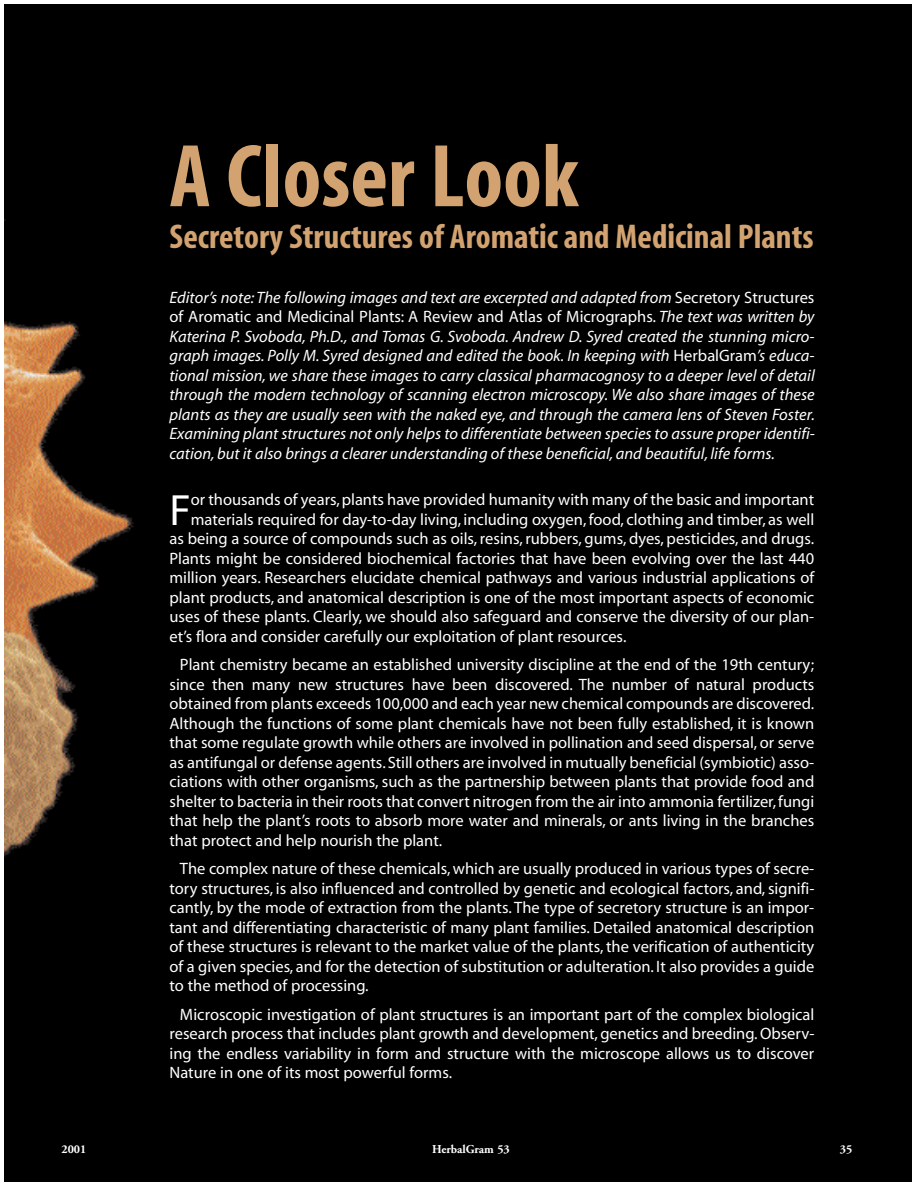
<style>
.page{position:relative;width:918px;height:1188px;background:#fff}
.page>*{position:absolute;margin:0;border:0;box-sizing:border-box;transform-origin:0 0}
.t1{font:90px "Myriad MM 700 300";color:#d2a370}
.t2{font:43.95px "Myriad MM 400 600";color:#fff}
.t3{font:34.5px "Myriad MM 700 300";color:#d2a370}
.t4{font:16.5px/19.5px "Myriad MM 400 600";color:#fff;text-align:justify}
.t5{font:16.5px/19.5px "Myriad MM It 400 600";color:#fff;text-align:justify}
.t6{font:700 12px "Adobe Garamond";color:#fff}
.s1{font-family:"Myriad MM 400 600"}
.s2{font-family:"Myriad MM It 400 600"}
</style>
<div class="page">
<div style="left:4px;top:4px;width:908px;height:1178px;background:#000"></div>
<h1 class="t1" style="left:170px;top:147px;width:411px">A Closer Look</h1>
<h3 class="t3" style="left:170px;top:226px;width:646px">Secretory Structures of Aromatic and Medicinal Plants</h3>
<p class="t5" style="left:170px;top:289px;width:647px">Editor’s note: The following images and text are excerpted and adapted from <span class="s1">Secretory Structures</span></p>
<p class="t4" style="left:170px;top:308px;width:647px">of Aromatic and Medicinal Plants: A Review and Atlas of Micrographs<span class="s2">. The text was written by</span></p>
<p class="t5" style="left:169px;top:328px;width:647px">Katerina P. Svoboda, Ph.D., and Tomas G. Svoboda. Andrew D. Syred created the stunning micro&shy;graph images. Polly M. Syred designed and edited the book. In keeping with <span class="s1">HerbalGram</span>’s educa&shy;tional mission, we share these images to carry classical pharmacognosy to a deeper level of detail through the modern technology of scanning electron microscopy. We also share images of these plants as they are usually seen with the naked eye, and through the camera lens of Steven Foster.<br>Examining plant structures not only helps to differentiate between species to assure proper identifi&shy;cation, but it also brings a clearer understanding of these beneficial, and beautiful, life forms.</p>
<h2 class="t2" style="left:170px;top:493px;width:23px">F</h2>
<p class="t4" style="left:191px;top:491px;width:625px">or thousands of years, plants have provided humanity with many of the basic and important</p>
<p class="t4" style="left:191px;top:511px;width:625px">materials required for day-to-day living, including oxygen, food, clothing and timber, as well</p>
<p class="t4" style="left:169px;top:530px;width:646px">as being a source of compounds such as oils, resins, rubbers, gums, dyes, pesticides, and drugs.</p>
<p class="t4" style="left:169px;top:550px;width:646px">Plants might be considered biochemical factories that have been evolving over the last 440</p>
<p class="t4" style="left:169px;top:569px;width:646px">million years. Researchers elucidate chemical pathways and various industrial applications of</p>
<p class="t4" style="left:169px;top:589px;width:646px">plant products, and anatomical description is one of the most important aspects of economic</p>
<p class="t4" style="left:169px;top:608px;width:646px">uses of these plants. Clearly, we should also safeguard and conserve the diversity of our plan-</p>
<p class="t4" style="left:169px;top:628px;width:458px">et’s flora and consider carefully our exploitation of plant resources.</p>
<p class="t4" style="left:169px;top:656px;width:646px;text-indent:11px">Plant chemistry became an established university discipline at the end of the 19th century; since then many new structures have been discovered. The number of natural products obtained from plants exceeds 100,000 and each year new chemical compounds are discovered.<br>Although the functions of some plant chemicals have not been fully established, it is known that some regulate growth while others are involved in pollination and seed dispersal, or serve as antifungal or defense agents. Still others are involved in mutually beneficial (symbiotic) asso&shy;ciations with other organisms, such as the partnership between plants that provide food and shelter to bacteria in their roots that convert nitrogen from the air into ammonia fertilizer, fungi that help the plant’s roots to absorb more water and minerals, or ants living in the branches that protect and help nourish the plant.</p>
<p class="t4" style="left:169px;top:860px;width:646px;text-indent:11px">The complex nature of these chemicals, which are usually produced in various types of secre&shy;tory structures, is also influenced and controlled by genetic and ecological factors, and, signifi&shy;cantly, by the mode of extraction from the plants. The type of secretory structure is an impor&shy;tant and differentiating characteristic of many plant families. Detailed anatomical description of these structures is relevant to the market value of the plants, the verification of authenticity of a given species, and for the detection of substitution or adulteration. It also provides a guide to the method of processing.</p>
<p class="t4" style="left:169px;top:1006px;width:646px;text-indent:11px">Microscopic investigation of plant structures is an important part of the complex biological research process that includes plant growth and development, genetics and breeding. Observ&shy;ing the endless variability in form and structure with the microscope allows us to discover Nature in one of its most powerful forms.</p>
<p class="t6" style="left:62px;top:1144px;width:26px">2001</p>
<p class="t6" style="left:432px;top:1144px;width:79px">HerbalGram 53</p>
<p class="t6" style="left:840px;top:1144px;width:14px">35</p>
</div>
